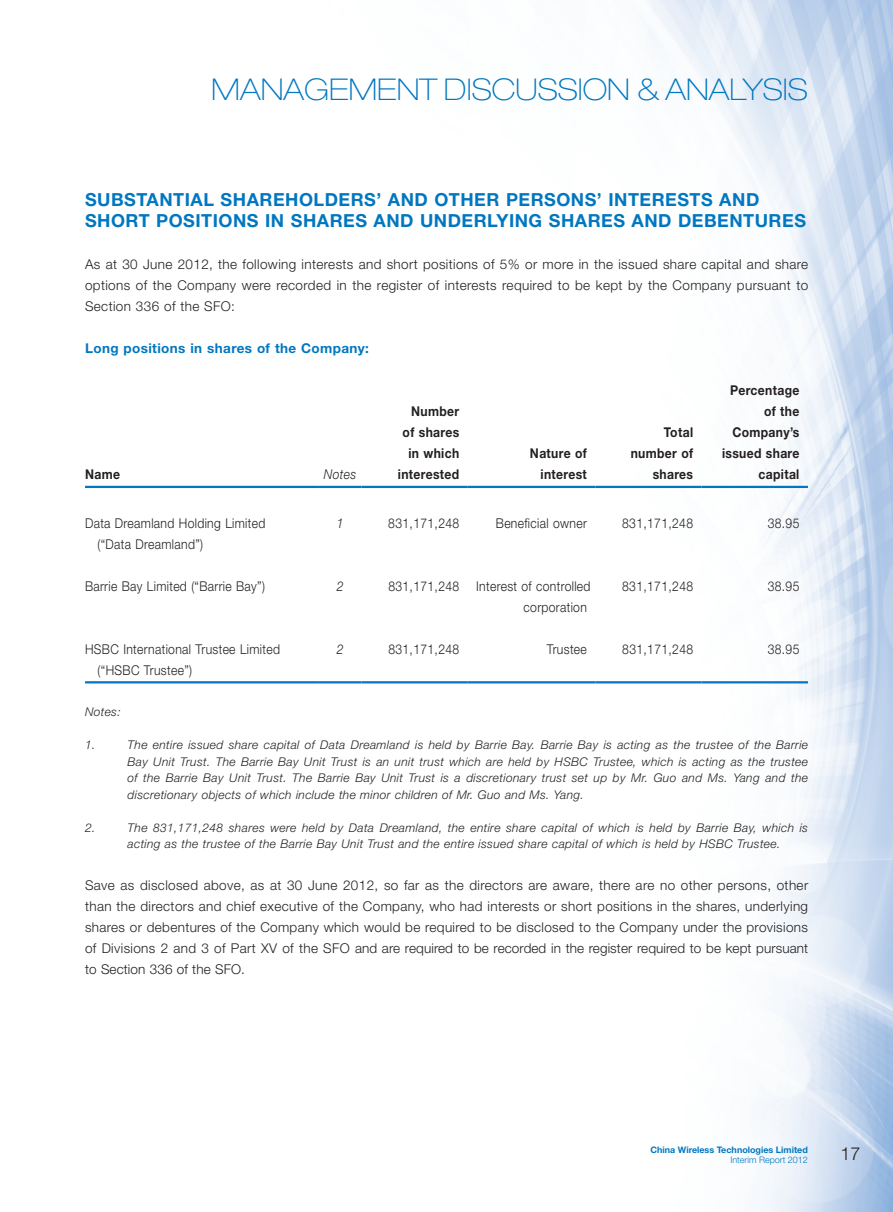
<style>
.page{position:relative;width:893px;height:1212px;background:#fff}
.page>*{position:absolute;margin:0;border:0;box-sizing:border-box;transform-origin:0 0}
.t1{font:100 expanded 30px "Helvetica Neue LT Std";color:#0077c0}
.t2{font:700 18px/21px "Helvetica Neue LT Std";letter-spacing:.03em;color:#0077c0}
.t3{font:300 18px "Helvetica Neue LT Std";color:#231f20}
.t4{font:300 13.5px/21px "Helvetica Neue LT Std";letter-spacing:.03em;color:#231f20;text-align:justify}
.t5{font:300 13.5px/21px "Helvetica Neue LT Std";letter-spacing:.03em;color:#231f20;scale:.9 1}
.t6{font:700 13.5px/21px "Helvetica Neue LT Std";letter-spacing:.03em;color:#231f20;text-align:right;scale:.9 1}
.t7{font:700 13.5px "Helvetica Neue LT Std";letter-spacing:.03em;color:#0077c0}
.t8{font:italic 300 13.5px "Helvetica Neue LT Std";letter-spacing:.03em;color:#231f20;scale:.9 1}
.t9{font:italic 300 12px/16.5px "Helvetica Neue LT Std";letter-spacing:.03em;color:#231f20;text-align:justify}
.t10{font:700 9px "Helvetica Neue LT Std";color:#0077c0}
.t11{font:300 9px "Helvetica Neue LT Std";color:#0077c0}
</style>
<div class="page">
<img style="left:85px;top:0;width:808px;height:1212px">
<hr style="left:85px;top:486px;width:234px;height:2px;background:#0077c0">
<hr style="left:319px;top:486px;width:42px;height:2px;background:#0077c0">
<hr style="left:361px;top:486px;width:107px;height:2px;background:#0077c0">
<hr style="left:468px;top:486px;width:127px;height:2px;background:#0077c0">
<hr style="left:595px;top:486px;width:107px;height:2px;background:#0077c0">
<hr style="left:702px;top:486px;width:106px;height:2px;background:#0077c0">
<hr style="left:85px;top:681px;width:234px;height:2px;background:#0077c0">
<hr style="left:319px;top:681px;width:42px;height:2px;background:#0077c0">
<hr style="left:361px;top:681px;width:107px;height:2px;background:#0077c0">
<hr style="left:468px;top:681px;width:127px;height:2px;background:#0077c0">
<hr style="left:595px;top:681px;width:107px;height:2px;background:#0077c0">
<hr style="left:702px;top:681px;width:106px;height:2px;background:#0077c0">
<h1 class="t1" style="left:211px;top:72px;width:598px">MANAGEMENT DISCUSSION &amp; ANALYSIS</h1>
<h2 class="t2" style="left:85px;top:189px;width:722px">SUBSTANTIAL SHAREHOLDERS’ AND OTHER PERSONS’ INTERESTS AND<br>SHORT POSITIONS IN SHARES AND UNDERLYING SHARES AND DEBENTURES</h2>
<p class="t4" style="left:85px;top:254px;width:725px">As at 30 June 2012, the following interests and short positions of 5% or more in the issued share capital and share options of the Company were recorded in the register of interests required to be kept by the Company pursuant to Section 336 of the SFO:</p>
<p class="t7" style="left:85px;top:340px;width:285px">Long positions in shares of the Company:</p>
<p class="t6" style="left:85px;top:464px;width:40px">Name</p>
<p class="t8" style="left:324px;top:466px;width:38px">Notes</p>
<p class="t6" style="left:398px;top:401px;width:70px">Number of shares in which interested</p>
<p class="t6" style="left:530px;top:443px;width:65px">Nature of interest</p>
<p class="t6" style="left:631px;top:422px;width:71px">Total number of shares</p>
<p class="t6" style="left:722px;top:380px;width:88px">Percentage of the<br>Company’s issued share capital</p>
<p class="t5" style="left:98px;top:512px;width:188px;text-indent:-12px">Data Dreamland Holding Limited (“Data Dreamland”)</p>
<p class="t8" style="left:337px;top:515px;width:9px">1</p>
<p class="t5" style="left:388px;top:512px;width:80px">831,171,248</p>
<p class="t5" style="left:496px;top:512px;width:103px">Beneficial owner</p>
<p class="t5" style="left:622px;top:512px;width:80px">831,171,248</p>
<p class="t5" style="left:768px;top:512px;width:37px">38.95</p>
<p class="t5" style="left:85px;top:575px;width:201px">Barrie Bay Limited (“Barrie Bay”)</p>
<p class="t8" style="left:337px;top:578px;width:9px">2</p>
<p class="t5" style="left:388px;top:575px;width:80px">831,171,248</p>
<p class="t5" style="left:476px;top:575px;width:128px;text-align:right">Interest of controlled corporation</p>
<p class="t5" style="left:622px;top:575px;width:80px">831,171,248</p>
<p class="t5" style="left:768px;top:575px;width:37px">38.95</p>
<p class="t5" style="left:98px;top:638px;width:204px;text-indent:-12px">HSBC International Trustee Limited (“HSBC Trustee”)</p>
<p class="t8" style="left:337px;top:641px;width:9px">2</p>
<p class="t5" style="left:388px;top:638px;width:80px">831,171,248</p>
<p class="t5" style="left:547px;top:638px;width:46px">Trustee</p>
<p class="t5" style="left:622px;top:638px;width:80px">831,171,248</p>
<p class="t5" style="left:768px;top:638px;width:37px">38.95</p>
<p class="t9" style="left:85px;top:704px;width:37px">Notes:</p>
<p class="t9" style="left:85px;top:737px;width:12px">1.</p>
<p class="t9" style="left:128px;top:737px;width:682px">The entire issued share capital of Data Dreamland is held by Barrie Bay. Barrie Bay is acting as the trustee of the Barrie Bay Unit Trust. The Barrie Bay Unit Trust is an unit trust which are held by HSBC Trustee, which is acting as the trustee of the Barrie Bay Unit Trust. The Barrie Bay Unit Trust is a discretionary trust set up by Mr. Guo and Ms. Yang and the discretionary objects of which include the minor children of Mr. Guo and Ms. Yang.</p>
<p class="t9" style="left:85px;top:819px;width:12px">2.</p>
<p class="t9" style="left:128px;top:819px;width:682px">The 831,171,248 shares were held by Data Dreamland, the entire share capital of which is held by Barrie Bay, which is acting as the trustee of the Barrie Bay Unit Trust and the entire issued share capital of which is held by HSBC Trustee.</p>
<p class="t4" style="left:85px;top:875px;width:725px">Save as disclosed above, as at 30 June 2012, so far as the directors are aware, there are no other persons, other than the directors and chief executive of the Company, who had interests or short positions in the shares, underlying shares or debentures of the Company which would be required to be disclosed to the Company under the provisions of Divisions 2 and 3 of Part XV of the SFO and are required to be recorded in the register required to be kept pursuant to Section 336 of the SFO.</p>
<p class="t10" style="left:650px;top:1144px;width:159px">China Wireless Technologies Limited</p>
<p class="t11" style="left:730px;top:1155px;width:79px">Interim Report 2012</p>
<h2 class="t3" style="left:840px;top:1143px;width:22px">17</h2>
</div>
